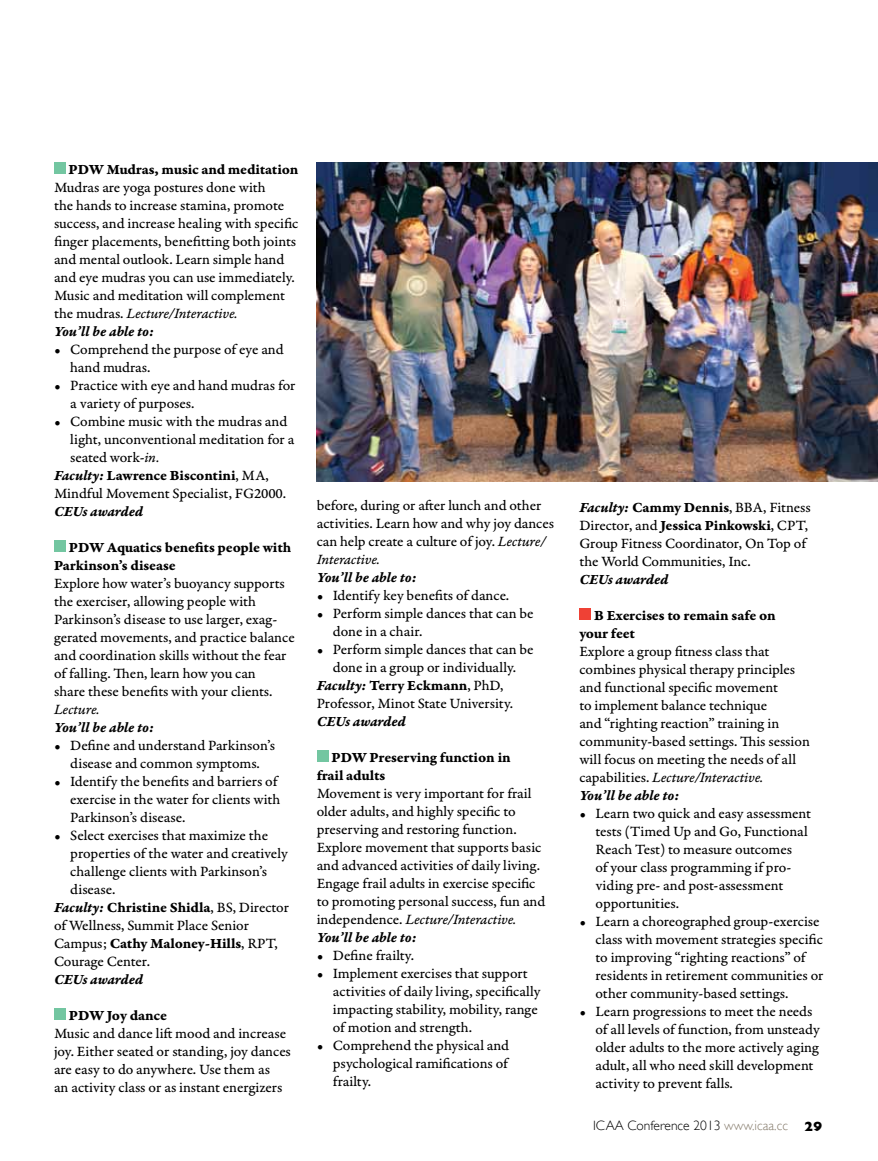
<style>
.page{position:relative;width:878px;height:1161px;background:#fff}
.page>*{position:absolute;margin:0;border:0;box-sizing:border-box;transform-origin:0 0}
.t1{font:15px/18px "Garamond Premr Pro Capt";letter-spacing:-.005em;color:#000}
.t2{font:15px/18px "Garamond Premr Pro Bd Capt";letter-spacing:-.01em;color:#000}
.t3{font:15px "Garamond Premr Pro Bd It Capt";letter-spacing:-.015em;color:#000}
.t4{font:15px "Garamond Premr Pro It Capt";letter-spacing:-.015em;color:#000}
.t5{font:300 13.5px "Gill Sans";color:#000}
.s1{font-family:"Garamond Premr Pro Capt"}
.s2{font-family:"Garamond Premr Pro It Capt"}
.s3{font-family:"Garamond Premr Pro Bd It Capt"}
.s4{font-family:"Garamond Premr Pro Bd Capt"}
.s5{color:#887e6f}
.s6{font-weight:800}
</style>
<div class="page">
<div style="left:54px;top:162px;width:12px;height:12px;background:#73c6a1"></div>
<div style="left:54px;top:540px;width:12px;height:12px;background:#73c6a1"></div>
<div style="left:54px;top:1008px;width:12px;height:12px;background:#73c6a1"></div>
<div style="left:316px;top:750px;width:12px;height:12px;background:#73c6a1"></div>
<div style="left:579px;top:608px;width:12px;height:12px;background:#ef4135"></div>
<img style="left:316px;top:162px;width:562px;height:319px">
<p class="t2" style="left:69px;top:161px;width:231px">PDW Mudras, music and meditation</p>
<p class="t1" style="left:54px;top:179px;width:246px">Mudras are yoga postures done with<br>the hands to increase stamina, promote success, and increase healing with specific finger placements, benefitting both joints and mental outlook. Learn simple hand and eye mudras you can use immediately.<br>Music and meditation will complement</p>
<p class="t4" style="left:54px;top:304px;width:185px"><span class="s1">the mudras.</span> Lecture/Interactive.</p>
<p class="t3" style="left:54px;top:322px;width:102px">You’ll be able to:</p>
<p class="t1" style="left:70px;top:341px;width:215px;text-indent:-16px">• Comprehend the purpose of eye and hand mudras.</p>
<p class="t1" style="left:70px;top:377px;width:227px;text-indent:-16px">• Practice with eye and hand mudras for a variety of purposes.</p>
<p class="t1" style="left:70px;top:413px;width:226px;text-indent:-16px">• Combine music with the mudras and light, unconventional meditation for a seated work-<span class="s2">in.</span></p>
<p class="t2" style="left:54px;top:467px;width:216px"><span class="s3">Faculty:</span> Lawrence Biscontini<span class="s1">, MA,</span></p>
<p class="t1" style="left:54px;top:485px;width:233px">Mindful Movement Specialist, FG2000.</p>
<p class="t3" style="left:54px;top:502px;width:91px">CEUs awarded</p>
<p class="t2" style="left:54px;top:539px;width:239px;text-indent:15px">PDW Aquatics benefits people with<br>Parkinson’s disease</p>
<p class="t1" style="left:54px;top:575px;width:242px">Explore how water’s buoyancy supports the exerciser, allowing people with Parkinson’s disease to use larger, exag&shy;gerated movements, and practice balance and coordination skills without the fear of falling. Then, learn how you can<br>share these benefits with your clients.</p>
<p class="t4" style="left:54px;top:700px;width:47px">Lecture.</p>
<p class="t3" style="left:54px;top:718px;width:102px">You’ll be able to:</p>
<p class="t1" style="left:54px;top:737px;width:222px;text-align:center">• Define and understand Parkinson’s disease and common symptoms.</p>
<p class="t1" style="left:70px;top:773px;width:212px;text-indent:-16px">• Identify the benefits and barriers of exercise in the water for clients with<br>Parkinson’s disease.</p>
<p class="t1" style="left:70px;top:827px;width:219px;text-indent:-16px">• Select exercises that maximize the properties of the water and creatively challenge clients with Parkinson’s disease.</p>
<p class="t2" style="left:54px;top:899px;width:237px"><span class="s3">Faculty:</span> Christine Shidla<span class="s1">, BS, Director</span></p>
<p class="t1" style="left:54px;top:917px;width:196px">of Wellness, Summit Place Senior</p>
<p class="t2" style="left:54px;top:935px;width:225px"><span class="s1">Campus;</span> Cathy Maloney-Hills<span class="s1">, RPT,</span></p>
<p class="t1" style="left:54px;top:953px;width:98px">Courage Center.</p>
<p class="t3" style="left:54px;top:970px;width:91px">CEUs awarded</p>
<p class="t2" style="left:69px;top:1007px;width:100px">PDW Joy dance</p>
<p class="t1" style="left:54px;top:1025px;width:238px">Music and dance lift mood and increase joy. Either seated or standing, joy dances are easy to do anywhere. Use them as<br>an activity class or as instant energizers</p>
<p class="t1" style="left:317px;top:497px;width:239px">before, during or after lunch and other activities. Learn how and why joy dances can help create a culture of joy. <span class="s2">Lecture/</span></p>
<p class="t4" style="left:317px;top:551px;width:65px">Interactive.</p>
<p class="t3" style="left:317px;top:568px;width:102px">You’ll be able to:</p>
<p class="t1" style="left:317px;top:587px;width:194px">• Identify key benefits of dance.</p>
<p class="t1" style="left:333px;top:605px;width:202px;text-indent:-16px">• Perform simple dances that can be done in a chair.</p>
<p class="t1" style="left:317px;top:641px;width:218px;text-align:center">• Perform simple dances that can be done in a group or individually.</p>
<p class="t2" style="left:317px;top:677px;width:188px"><span class="s3">Faculty:</span> Terry Eckmann<span class="s1">, PhD,</span></p>
<p class="t1" style="left:317px;top:695px;width:198px">Professor, Minot State University.</p>
<p class="t3" style="left:317px;top:712px;width:91px">CEUs awarded</p>
<p class="t2" style="left:317px;top:749px;width:196px;text-indent:15px">PDW Preserving function in frail adults</p>
<p class="t1" style="left:317px;top:785px;width:230px">Movement is very important for frail older adults, and highly specific to preserving and restoring function.<br>Explore movement that supports basic and advanced activities of daily living.<br>Engage frail adults in exercise specific to promoting personal success, fun and</p>
<p class="t4" style="left:317px;top:911px;width:201px"><span class="s1">independence.</span> Lecture/Interactive.</p>
<p class="t3" style="left:317px;top:928px;width:102px">You’ll be able to:</p>
<p class="t1" style="left:317px;top:947px;width:99px">• Define frailty.</p>
<p class="t1" style="left:333px;top:965px;width:209px;text-indent:-16px">• Implement exercises that support activities of daily living, specifically impacting stability, mobility, range of motion and strength.</p>
<p class="t1" style="left:333px;top:1037px;width:178px;text-align:justify;text-indent:-16px">• Comprehend the physical and psychological ramifications of frailty.</p>
<p class="t1" style="left:579px;top:499px;width:233px"><span class="s3">Faculty:</span> <span class="s4">Cammy Dennis</span>, BBA, Fitness Director, and <span class="s4">Jessica Pinkowski</span>, CPT, Group Fitness Coordinator, On Top of the World Communities, Inc.</p>
<p class="t3" style="left:579px;top:571px;width:91px">CEUs awarded</p>
<p class="t2" style="left:579px;top:607px;width:198px;text-indent:15px">B Exercises to remain safe on your feet</p>
<p class="t1" style="left:579px;top:643px;width:232px">Explore a group fitness class that combines physical therapy principles and functional specific movement<br>to implement balance technique<br>and “righting reaction” training in community-based settings. This session will focus on meeting the needs of all</p>
<p class="t4" style="left:579px;top:769px;width:185px"><span class="s1">capabilities.</span> Lecture/Interactive.</p>
<p class="t3" style="left:579px;top:787px;width:102px">You’ll be able to:</p>
<p class="t1" style="left:595px;top:805px;width:217px;text-indent:-16px">• Learn two quick and easy assessment tests (Timed Up and Go, Functional<br>Reach Test) to measure outcomes<br>of your class programming if pro&shy;viding pre- and post-assessment opportunities.</p>
<p class="t1" style="left:595px;top:913px;width:230px;text-indent:-16px">• Learn a choreographed group-exercise class with movement strategies specific to improving “righting reactions” of residents in retirement communities or other community-based settings.</p>
<p class="t1" style="left:595px;top:1003px;width:226px;text-indent:-16px">• Learn progressions to meet the needs of all levels of function, from unsteady older adults to the more actively aging adult, all who need skill development activity to prevent falls.</p>
<p class="t5" style="left:593px;top:1118px;width:231px">ICAA Conference 2013 <span class="s5">www.icaa.cc</span> <span class="s6">29</span></p>
</div>
